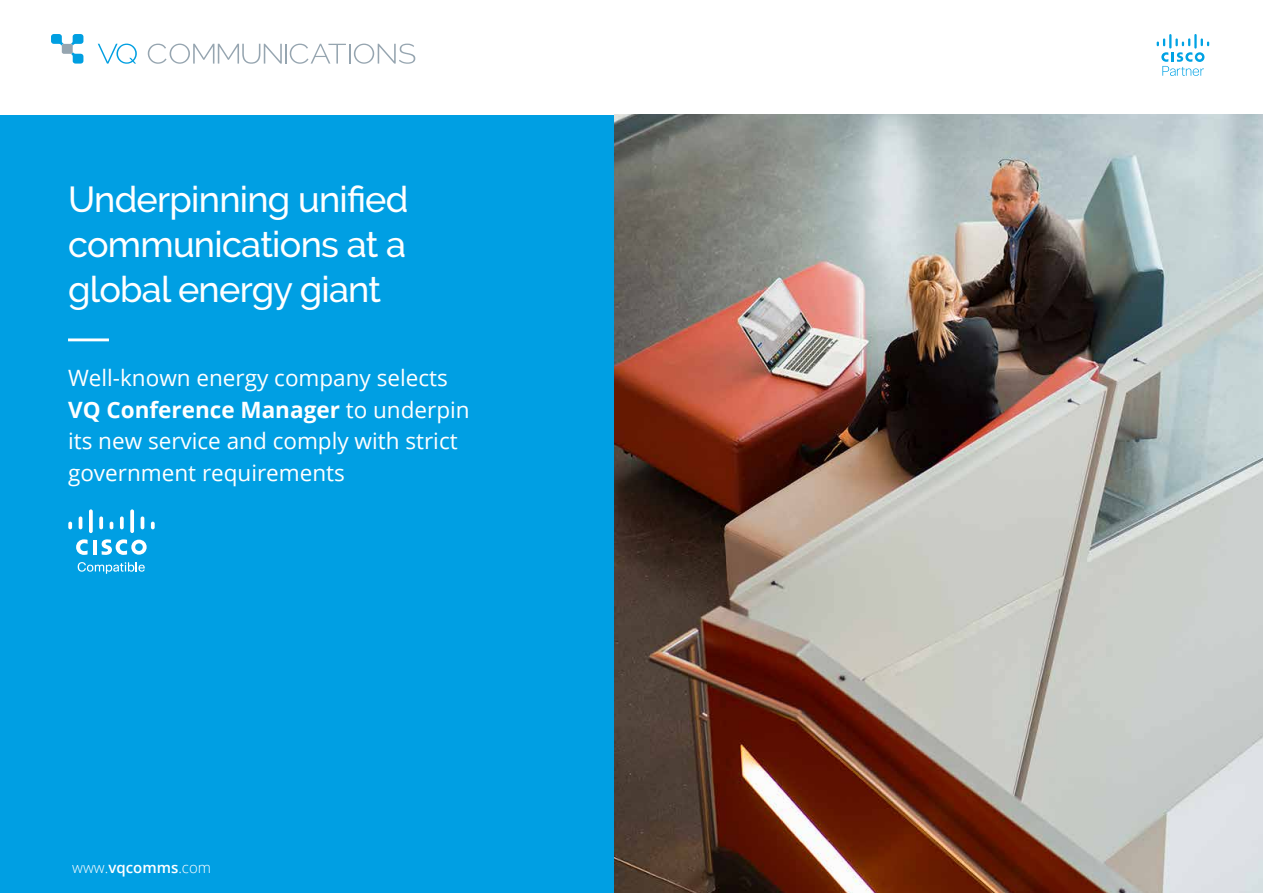
<style>
.page{position:relative;width:1263px;height:893px;background:#fff}
.page>*{position:absolute;margin:0;border:0;box-sizing:border-box;transform-origin:0 0}
.t1{font:500 36px/45px "Raleway";letter-spacing:-.02em;color:#fff;text-align:justify}
.t2{font:22.5px/31.5px "Open Sans";color:#fff}
.t3{font:300 15px "Open Sans";color:#fff}
.s1{font-weight:700}
.s2{font-weight:600}
</style>
<div class="page">
<div style="left:0;top:115px;width:617px;height:778px;background:#009fe3"></div>
<hr style="left:93px;top:540px;width:4px;height:15px;background:#fff">
<svg style="left:76px;top:539px;width:12px;height:16px"></svg>
<svg style="left:102px;top:539px;width:45px;height:16px"></svg>
<svg style="left:68px;top:522px;width:4px;height:7px"></svg>
<svg style="left:79px;top:516px;width:3px;height:13px"></svg>
<svg style="left:89px;top:509px;width:4px;height:24px"></svg>
<svg style="left:99px;top:516px;width:4px;height:13px"></svg>
<svg style="left:110px;top:522px;width:3px;height:7px"></svg>
<svg style="left:120px;top:516px;width:4px;height:13px"></svg>
<svg style="left:130px;top:509px;width:4px;height:24px"></svg>
<svg style="left:141px;top:516px;width:3px;height:13px"></svg>
<svg style="left:151px;top:522px;width:4px;height:7px"></svg>
<svg style="left:78px;top:562px;width:67px;height:12px"></svg>
<svg style="left:51px;top:34px;width:13px;height:12px"></svg>
<svg style="left:70px;top:34px;width:13px;height:30px"></svg>
<div style="left:62px;top:44px;width:11px;height:10px;background:#96a5b0;border-radius:2px"></div>
<svg style="left:98px;top:44px;width:39px;height:20px"></svg>
<svg style="left:148px;top:44px;width:134px;height:20px"></svg>
<hr style="left:285px;top:44px;width:2px;height:20px;background:#96a5b0">
<svg style="left:290px;top:44px;width:56px;height:20px"></svg>
<svg style="left:354px;top:44px;width:61px;height:20px"></svg>
<hr style="left:349px;top:44px;width:2px;height:20px;background:#96a5b0">
<hr style="left:68px;top:338px;width:41px;height:3px;background:#fff">
<img style="left:614px;top:115px;width:649px;height:778px">
<svg style="left:1157px;top:34px;width:52px;height:42px"></svg>
<h1 class="t1" style="left:68px;top:177px;width:342px">Underpinning unified communications at a global energy giant</h1>
<p class="t2" style="left:68px;top:362px;width:403px">Well-known energy company selects <span class="s1">VQ Conference Manager</span> to underpin its new service and comply with strict government requirements</p>
<p class="t3" style="left:72px;top:857px;width:140px">www.<span class="s2">vqcomms</span>.com</p>
</div>
